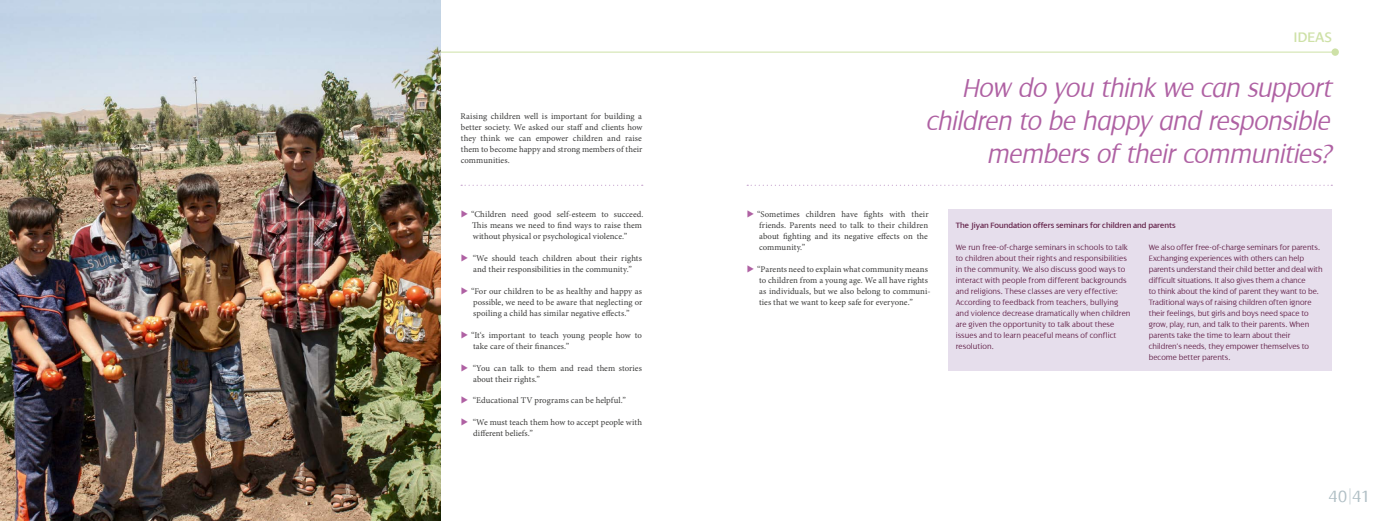
<style>
.page{position:relative;width:1389px;height:521px;background:#fff}
.page>*{position:absolute;margin:0;border:0;box-sizing:border-box;transform-origin:0 0}
.t1{font:italic 300 28px/32.8px "Dialog";letter-spacing:-.02em;color:#af61a3;text-align:right}
.t2{font:300 17.5px "Dialog";color:#b0bfc5}
.t3{font:14.88px "Dialog";letter-spacing:.025em;color:#cee1a7}
.t4{font:8.75px/10.9px "Minion Pro";letter-spacing:.005em;color:#3b3b3a}
.t5{font:300 8.31px/10.9px "Dialog";color:#632249}
.t6{font:8.31px "Dialog";color:#632249}
</style>
<div class="page">
<div style="left:1331px;top:48px;width:8px;height:8px;background:#cee1a7;border-radius:50%"></div>
<hr style="left:0;top:52px;width:1335px;height:1px;background:#cee1a7">
<div style="left:948px;top:209px;width:384px;height:162px;background:#e6deec"></div>
<svg style="left:461px;top:185px;width:182px;height:1px"></svg>
<svg style="left:747px;top:185px;width:585px;height:1px"></svg>
<img style="left:0;top:0;width:441px;height:521px">
<p class="t4" style="left:461px;top:111px;width:183px;text-align:justify">Raising children well is important for building a better society. We asked our staff and clients how they think we can empower children and raise them to become happy and strong members of their communities.</p>
<p class="t4" style="left:471px;top:209px;width:174px">“Children need good self-esteem to succeed.<br>This means we need to find ways to raise them without physical or psychological violence.”</p>
<p class="t4" style="left:473px;top:253px;width:171px">“We should teach children about their rights and their responsibilities in the community.”</p>
<p class="t4" style="left:471px;top:286px;width:173px;text-align:justify">“For our children to be as healthy and happy as possible, we need to be aware that neglecting or spoiling a child has similar negative effects.”</p>
<p class="t4" style="left:471px;top:330px;width:172px">“It‘s important to teach young people how to take care of their finances.”</p>
<p class="t4" style="left:473px;top:362px;width:171px">“You can talk to them and read them stories about their rights.”</p>
<p class="t4" style="left:473px;top:395px;width:155px">“Educational TV programs can be helpful.”</p>
<p class="t4" style="left:473px;top:417px;width:171px">“We must teach them how to accept people with different beliefs.”</p>
<h3 class="t3" style="left:1294px;top:30px;width:39px">IDEAS</h3>
<h1 class="t1" style="left:925px;top:72px;width:408px">How do you think we can support children to be happy and responsible members of their communities?</h1>
<p class="t4" style="left:757px;top:209px;width:173px;text-align:justify">“Sometimes children have fights with their friends. Parents need to talk to their children about fighting and its negative effects on the community.”</p>
<p class="t4" style="left:757px;top:264px;width:175px">“Parents need to explain what community means to children from a young age. We all have rights as individuals, but we also belong to communi&shy;ties that we want to keep safe for everyone.”</p>
<p class="t6" style="left:956px;top:221px;width:221px">The Jiyan Foundation offers seminars for children and parents</p>
<p class="t5" style="left:956px;top:242px;width:176px">We run free-of-charge seminars in schools to talk to children about their rights and responsibilities in the community. We also discuss good ways to interact with people from different backgrounds and religions. These classes are very effective:<br>According to feedback from teachers, bullying and violence decrease dramatically when children are given the opportunity to talk about these issues and to learn peaceful means of conflict resolution.</p>
<p class="t5" style="left:1149px;top:242px;width:175px">We also offer free-of-charge seminars for parents.<br>Exchanging experiences with others can help parents understand their child better and deal with difficult situations. It also gives them a chance<br>to think about the kind of parent they want to be.<br>Traditional ways of raising children often ignore their feelings, but girls and boys need space to grow, play, run, and talk to their parents. When parents take the time to learn about their children‘s needs, they empower themselves to become better parents.</p>
<h2 class="t2" style="left:1329px;top:487px;width:43px">40|41</h2>
</div>
